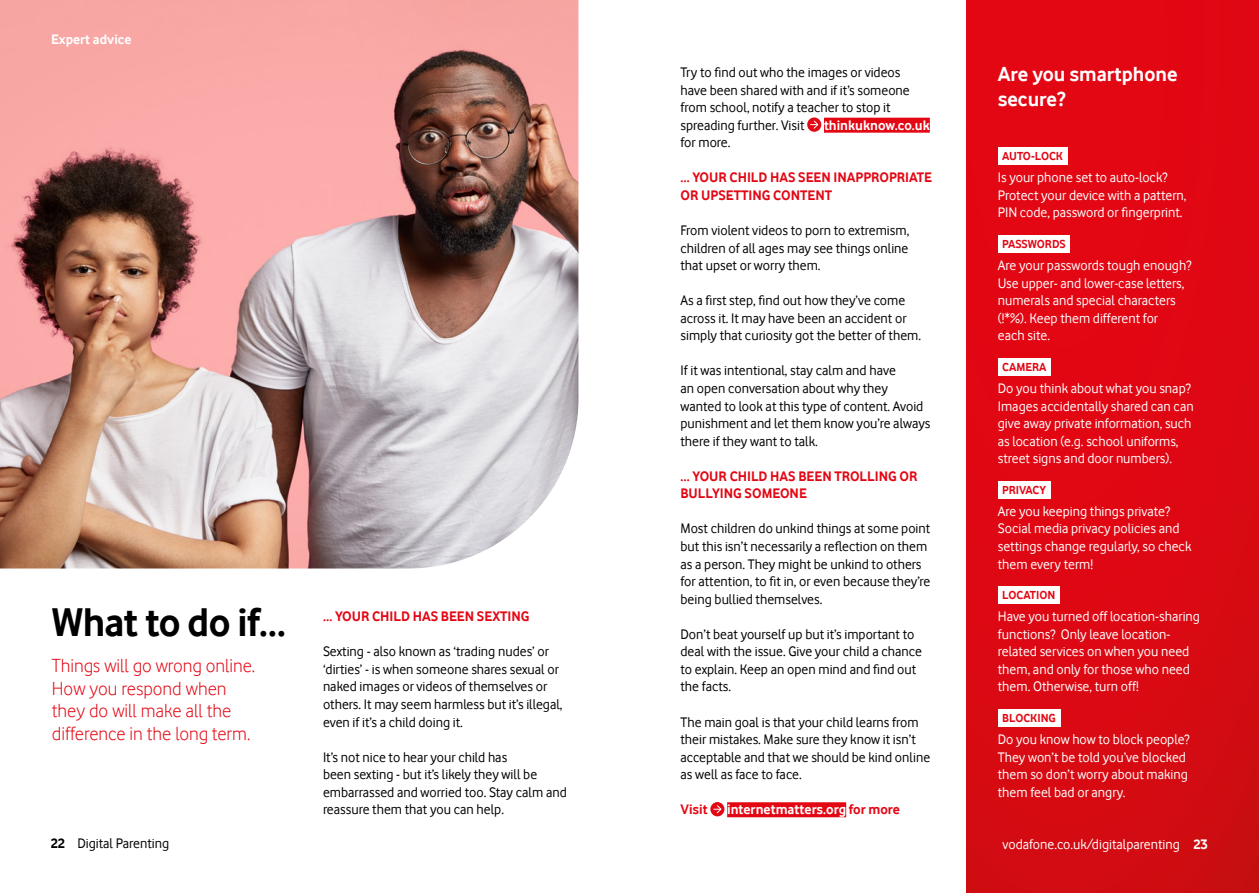
<style>
.page{position:relative;width:1259px;height:893px;background:#fff}
.page>*{position:absolute;margin:0;border:0;box-sizing:border-box;transform-origin:0 0}
.t1{font:700 41.25px "Vodafone Rg";letter-spacing:-.015em;color:#000}
.t2{font:700 21px/25.5px "Vodafone Rg";color:#fff}
.t3{font:19.5px/22.5px "Vodafone Lt";color:#e30613}
.t4{font:14.25px/17.5px "Vodafone Rg";color:#000}
.t5{font:14.25px/17.5px "Vodafone Rg";color:#fff}
.t6{font:700 14.25px/17.5px "Vodafone Rg";color:#e30613}
.t7{font:700 14.25px "Vodafone Rg";color:#fff}
.t8{font:700 14.1px "Vodafone Rg";color:#fff}
.t9{font:700 12px "Vodafone Rg";color:#e30613}
.s1{color:#e30613}
.s2{font-weight:700}
</style>
<div class="page">
<div style="left:824px;top:118px;width:106px;height:15px;background:#e30613"></div>
<div style="left:727px;top:802px;width:119px;height:15px;background:#e30613"></div>
<svg style="left:807px;top:117px;width:14px;height:15px"></svg>
<svg style="left:810px;top:120px;width:9px;height:10px"></svg>
<div style="left:710px;top:802px;width:14px;height:14px;background:#e30613;border-radius:50%"></div>
<svg style="left:713px;top:805px;width:9px;height:9px"></svg>
<div style="left:967px;top:0;width:292px;height:893px;background:linear-gradient(to bottom,#e60513,#d40c13)"></div>
<div style="left:998px;top:148px;width:69px;height:17px;background:#fff"></div>
<div style="left:998px;top:235px;width:72px;height:18px;background:#fff"></div>
<div style="left:998px;top:358px;width:52px;height:17px;background:#fff"></div>
<div style="left:998px;top:481px;width:52px;height:17px;background:#fff"></div>
<div style="left:998px;top:586px;width:61px;height:18px;background:#fff"></div>
<div style="left:998px;top:709px;width:62px;height:17px;background:#fff"></div>
<img style="left:0;top:0;width:578px;height:568px">
<p class="t8" style="left:51px;top:32px;width:82px">Expert advice</p>
<h1 class="t1" style="left:52px;top:598px;width:235px">What to do if...</h1>
<h3 class="t3" style="left:52px;top:654px;width:205px">Things will go wrong online.<br>How you respond when they do will make all the difference in the long term.</h3>
<p class="t6" style="left:323px;top:607px;width:208px">… YOUR CHILD HAS BEEN SEXTING</p>
<p class="t4" style="left:323px;top:643px;width:241px">Sexting - also known as ‘trading nudes’ or ‘dirties’ - is when someone shares sexual or naked images or videos of themselves or others. It may seem harmless but it’s illegal, even if it’s a child doing it.</p>
<p class="t4" style="left:323px;top:748px;width:245px">It’s not nice to hear your child has<br>been sexting - but it’s likely they will be embarrassed and worried too. Stay calm and reassure them that you can help.</p>
<p class="t4" style="left:680px;top:63px;width:231px">Try to find out who the images or videos have been shared with and if it’s someone from school, notify a teacher to stop it spreading further. Visit</p>
<p class="t7" style="left:824px;top:117px;width:107px">thinkuknow.co.uk</p>
<p class="t4" style="left:680px;top:134px;width:51px">for more.</p>
<p class="t6" style="left:680px;top:169px;width:253px">… YOUR CHILD HAS SEEN INAPPROPRIATE<br>OR UPSETTING CONTENT</p>
<p class="t4" style="left:680px;top:221px;width:230px;text-align:justify">From violent videos to porn to extremism, children of all ages may see things online that upset or worry them.</p>
<p class="t4" style="left:680px;top:292px;width:242px">As a first step, find out how they’ve come across it. It may have been an accident or simply that curiosity got the better of them.</p>
<p class="t4" style="left:680px;top:362px;width:251px">If it was intentional, stay calm and have<br>an open conversation about why they wanted to look at this type of content. Avoid punishment and let them know you’re always there if they want to talk.</p>
<p class="t6" style="left:680px;top:467px;width:238px">… YOUR CHILD HAS BEEN TROLLING OR<br>BULLYING SOMEONE</p>
<p class="t4" style="left:680px;top:520px;width:251px">Most children do unkind things at some point but this isn’t necessarily a reflection on them as a person. They might be unkind to others for attention, to fit in, or even because they’re being bullied themselves.</p>
<p class="t4" style="left:680px;top:625px;width:243px">Don’t beat yourself up but it’s important to deal with the issue. Give your child a chance to explain. Keep an open mind and find out the facts.</p>
<p class="t4" style="left:680px;top:713px;width:251px">The main goal is that your child learns from their mistakes. Make sure they know it isn’t acceptable and that we should be kind online as well as face to face.</p>
<p class="t6" style="left:680px;top:801px;width:29px">Visit</p>
<p class="t7" style="left:727px;top:801px;width:174px">internetmatters.org <span class="s1">for more</span></p>
<h2 class="t2" style="left:997px;top:61px;width:181px">Are you smartphone secure?</h2>
<p class="t9" style="left:1002px;top:149px;width:62px">AUTO-LOCK</p>
<p class="t5" style="left:997px;top:169px;width:190px">Is your phone set to auto-lock?<br>Protect your device with a pattern,<br>PIN code, password or fingerprint.</p>
<p class="t9" style="left:1002px;top:237px;width:65px">PASSWORDS</p>
<p class="t5" style="left:997px;top:256px;width:195px">Are your passwords tough enough?<br>Use upper- and lower-case letters, numerals and special characters (!*%). Keep them different for<br>each site.</p>
<p class="t9" style="left:1002px;top:360px;width:46px">CAMERA</p>
<p class="t5" style="left:997px;top:379px;width:197px">Do you think about what you snap?<br>Images accidentally shared can can give away private information, such as location (e.g. school uniforms, street signs and door numbers).</p>
<p class="t9" style="left:1002px;top:483px;width:45px">PRIVACY</p>
<p class="t5" style="left:997px;top:502px;width:195px">Are you keeping things private?<br>Social media privacy policies and settings change regularly, so check them every term!</p>
<p class="t9" style="left:1002px;top:588px;width:54px">LOCATION</p>
<p class="t5" style="left:997px;top:608px;width:204px">Have you turned off location-sharing functions? Only leave location&shy;related services on when you need them, and only for those who need them. Otherwise, turn off!</p>
<p class="t9" style="left:1002px;top:711px;width:55px">BLOCKING</p>
<p class="t5" style="left:997px;top:730px;width:193px">Do you know how to block people?<br>They won’t be told you’ve blocked them so don’t worry about making them feel bad or angry.</p>
<p class="t4" style="left:51px;top:835px;width:120px"><span class="s2">22</span> Digital Parenting</p>
<p class="t5" style="left:1002px;top:835px;width:207px">vodafone.co.uk/digitalparenting <span class="s2">23</span></p>
</div>
